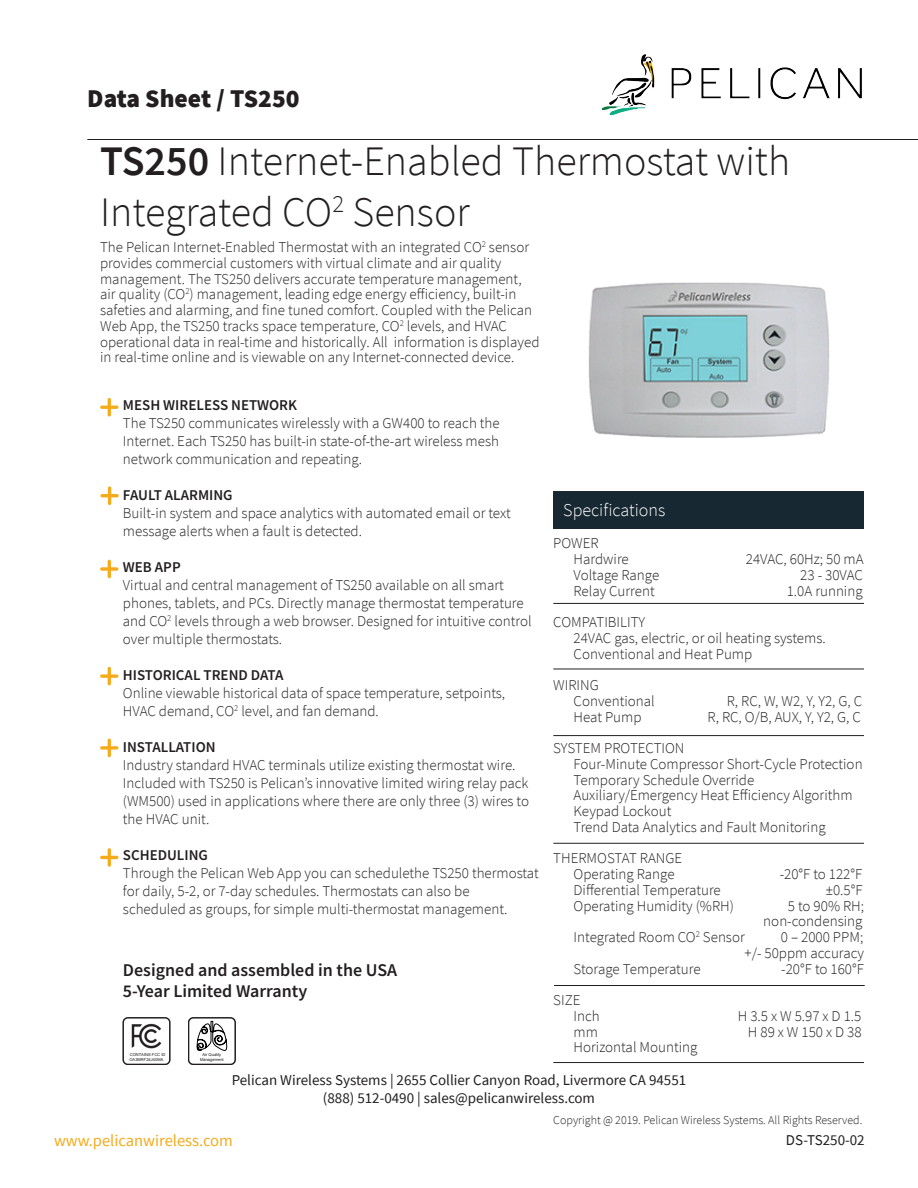
<style>
.page{position:relative;width:918px;height:1188px;background:#fff}
.page>*{position:absolute;margin:0;border:0;box-sizing:border-box;transform-origin:0 0}
.t1{font:300 42px/50.4px "Source Sans Pro";color:#231f20}
.t2{font:900 25.5px "Source Sans Pro";color:#231f20}
.t3{font:600 18px "Source Sans Pro";color:#231f20}
.t4{font:300 18px "Source Sans Pro";color:#fff}
.t5{font:16.5px "Source Sans Pro";color:#f3ab1c}
.t6{font:300 15px/18px "Source Sans Pro";color:#231f20}
.t7{font:15px "Source Sans Pro";color:#231f20}
.t8{font:600 15px "Source Sans Pro";color:#231f20}
.t9{font:300 12px "Source Sans Pro";color:#231f20}
.t10{font:4.05px/4.8px "Arial";color:#201d1e}
.s1{font-weight:600}
</style>
<div class="page">
<img style="left:603px;top:54px;width:259px;height:62px">
<hr style="left:87px;top:139px;width:831px;height:1px;background:#231f20">
<svg style="left:100px;top:398px;width:18px;height:19px"></svg>
<svg style="left:100px;top:560px;width:18px;height:18px"></svg>
<svg style="left:100px;top:739px;width:18px;height:18px"></svg>
<svg style="left:100px;top:486px;width:19px;height:19px"></svg>
<div style="left:553px;top:491px;width:311px;height:37px;background:#182833"></div>
<hr style="left:553px;top:603px;width:311px;height:1px;background:#231f20">
<hr style="left:553px;top:669px;width:311px;height:1px;background:#231f20">
<hr style="left:553px;top:735px;width:311px;height:1px;background:#231f20">
<hr style="left:554px;top:985px;width:311px;height:1px;background:#231f20">
<svg style="left:100px;top:667px;width:18px;height:18px"></svg>
<hr style="left:553px;top:843px;width:311px;height:1px;background:#231f20">
<hr style="left:553px;top:1062px;width:311px;height:1px;background:#231f20">
<svg style="left:100px;top:848px;width:18px;height:19px"></svg>
<svg style="left:123px;top:1017px;width:47px;height:48px"></svg>
<img style="left:132px;top:1023px;width:29px;height:25px">
<div style="left:188px;top:1017px;width:47px;height:48px;border:2px solid #231f20;border-radius:5px"></div>
<svg style="left:196px;top:1017px;width:32px;height:34px"></svg>
<img style="left:588px;top:282px;width:242px;height:156px">
<p class="t2" style="left:87px;top:81px;width:214px">Data Sheet / TS250</p>
<p class="t1" style="left:100px;top:136px;width:692px"><span class="s1">TS250</span> Internet-Enabled Thermostat with<br>Integrated CO<sup>2</sup> Sensor</p>
<p class="t6" style="left:100px;top:239px;width:441px;line-height:15.8px">The Pelican Internet-Enabled Thermostat with an integrated CO<sup>2</sup> sensor provides commercial customers with virtual climate and air quality management. The TS250 delivers accurate temperature management, air quality (CO<sup>2</sup>) management, leading edge energy efficiency, built-in safeties and alarming, and fine tuned comfort. Coupled with the Pelican Web App, the TS250 tracks space temperature, CO<sup>2</sup> levels, and HVAC operational data in real-time and historically. All information is displayed in real-time online and is viewable on any Internet-connected device.</p>
<p class="t8" style="left:123px;top:396px;width:176px">MESH WIRELESS NETWORK</p>
<p class="t6" style="left:123px;top:414px;width:378px;text-align:justify">The TS250 communicates wirelessly with a GW400 to reach the Internet. Each TS250 has built-in state-of-the-art wireless mesh network communication and repeating.</p>
<p class="t8" style="left:123px;top:486px;width:111px">FAULT ALARMING</p>
<p class="t6" style="left:123px;top:504px;width:389px">Built-in system and space analytics with automated email or text message alerts when a fault is detected.</p>
<p class="t8" style="left:123px;top:558px;width:59px">WEB APP</p>
<p class="t6" style="left:123px;top:576px;width:410px">Virtual and central management of TS250 available on all smart phones, tablets, and PCs. Directly manage thermostat temperature and CO<sup>2</sup> levels through a web browser. Designed for intuitive control over multiple thermostats.</p>
<p class="t8" style="left:123px;top:666px;width:162px">HISTORICAL TREND DATA</p>
<p class="t6" style="left:123px;top:684px;width:384px">Online viewable historical data of space temperature, setpoints,<br>HVAC demand, CO<sup>2</sup> level, and fan demand.</p>
<p class="t8" style="left:123px;top:738px;width:94px">INSTALLATION</p>
<p class="t6" style="left:123px;top:756px;width:408px">Industry standard HVAC terminals utilize existing thermostat wire.<br>Included with TS250 is Pelican’s innovative limited wiring relay pack (WM500) used in applications where there are only three (3) wires to the HVAC unit.</p>
<p class="t8" style="left:123px;top:846px;width:87px">SCHEDULING</p>
<p class="t6" style="left:123px;top:864px;width:417px">Through the Pelican Web App you can schedulethe TS250 thermostat for daily, 5-2, or 7-day schedules. Thermostats can also be</p>
<p class="t6" style="left:123px;top:900px;width:386px">scheduled as groups, for simple multi-thermostat management.</p>
<p class="t4" style="left:563px;top:499px;width:104px">Specifications</p>
<p class="t6" style="left:553px;top:534px;width:47px">POWER</p>
<p class="t6" style="left:574px;top:550px;width:57px">Hardwire</p>
<p class="t6" style="left:746px;top:550px;width:119px">24VAC, 60Hz; 50 mA</p>
<p class="t6" style="left:574px;top:566px;width:87px">Voltage Range</p>
<p class="t6" style="left:800px;top:566px;width:64px">23 - 30VAC</p>
<p class="t6" style="left:574px;top:582px;width:83px">Relay Current</p>
<p class="t6" style="left:787px;top:582px;width:77px">1.0A running</p>
<p class="t6" style="left:553px;top:613px;width:93px">COMPATIBILITY</p>
<p class="t6" style="left:574px;top:629px;width:254px">24VAC gas, electric, or oil heating systems.</p>
<p class="t6" style="left:574px;top:645px;width:180px">Conventional and Heat Pump</p>
<p class="t6" style="left:553px;top:676px;width:47px">WIRING</p>
<p class="t6" style="left:574px;top:692px;width:83px">Conventional</p>
<p class="t6" style="left:727px;top:692px;width:137px">R, RC, W, W2, Y, Y2, G, C</p>
<p class="t6" style="left:574px;top:708px;width:69px">Heat Pump</p>
<p class="t6" style="left:708px;top:708px;width:155px">R, RC, O/B, AUX, Y, Y2, G, C</p>
<p class="t6" style="left:553px;top:739px;width:133px">SYSTEM PROTECTION</p>
<p class="t6" style="left:574px;top:755px;width:291px">Four-Minute Compressor Short-Cycle Protection</p>
<p class="t6" style="left:574px;top:771px;width:182px">Temporary Schedule Override</p>
<p class="t6" style="left:574px;top:786px;width:280px">Auxiliary/Emergency Heat Efficiency Algorithm</p>
<p class="t6" style="left:574px;top:802px;width:99px">Keypad Lockout</p>
<p class="t6" style="left:574px;top:818px;width:254px">Trend Data Analytics and Fault Monitoring</p>
<p class="t6" style="left:553px;top:849px;width:130px">THERMOSTAT RANGE</p>
<p class="t6" style="left:574px;top:865px;width:103px">Operating Range</p>
<p class="t6" style="left:780px;top:865px;width:84px">-20°F to 122°F</p>
<p class="t6" style="left:574px;top:881px;width:149px">Differential Temperature</p>
<p class="t6" style="left:826px;top:881px;width:38px">±0.5°F</p>
<p class="t6" style="left:574px;top:897px;width:162px">Operating Humidity (%RH)</p>
<p class="t6" style="left:788px;top:897px;width:78px">5 to 90% RH;</p>
<p class="t6" style="left:763px;top:912px;width:101px">non-condensing</p>
<p class="t6" style="left:574px;top:928px;width:173px">Integrated Room CO<sup>2</sup> Sensor</p>
<p class="t6" style="left:781px;top:928px;width:84px">0 – 2000 PPM;</p>
<p class="t6" style="left:745px;top:944px;width:121px">+/- 50ppm accuracy</p>
<p class="t6" style="left:574px;top:960px;width:129px">Storage Temperature</p>
<p class="t6" style="left:781px;top:960px;width:84px">-20°F to 160°F</p>
<p class="t6" style="left:553px;top:991px;width:29px">SIZE</p>
<p class="t6" style="left:574px;top:1007px;width:28px">Inch</p>
<p class="t6" style="left:738px;top:1007px;width:125px">H 3.5 x W 5.97 x D 1.5</p>
<p class="t6" style="left:574px;top:1023px;width:26px">mm</p>
<p class="t6" style="left:748px;top:1023px;width:115px">H 89 x W 150 x D 38</p>
<p class="t6" style="left:574px;top:1038px;width:125px">Horizontal Mounting</p>
<p class="t3" style="left:123px;top:958px;width:276px">Designed and assembled in the USA</p>
<p class="t3" style="left:123px;top:980px;width:186px">5-Year Limited Warranty</p>
<p class="t10" style="left:129px;top:1052px;width:37px">CONTAINS FCC ID<br>OA3MRF24J40MA</p>
<p class="t10" style="left:200px;top:1052px;width:25px;text-align:center">Air Quality<br>Management</p>
<p class="t7" style="left:232px;top:1071px;width:456px">Pelican Wireless Systems | 2655 Collier Canyon Road, Livermore CA 94551</p>
<p class="t7" style="left:323px;top:1089px;width:274px">(888) 512-0490 | sales@pelicanwireless.com</p>
<p class="t9" style="left:553px;top:1113px;width:310px">Copyright @ 2019. Pelican Wireless Systems. All Rights Reserved.</p>
<p class="t5" style="left:54px;top:1130px;width:180px">www.pelicanwireless.com</p>
<p class="t7" style="left:786px;top:1131px;width:80px">DS-TS250-02</p>
</div>
